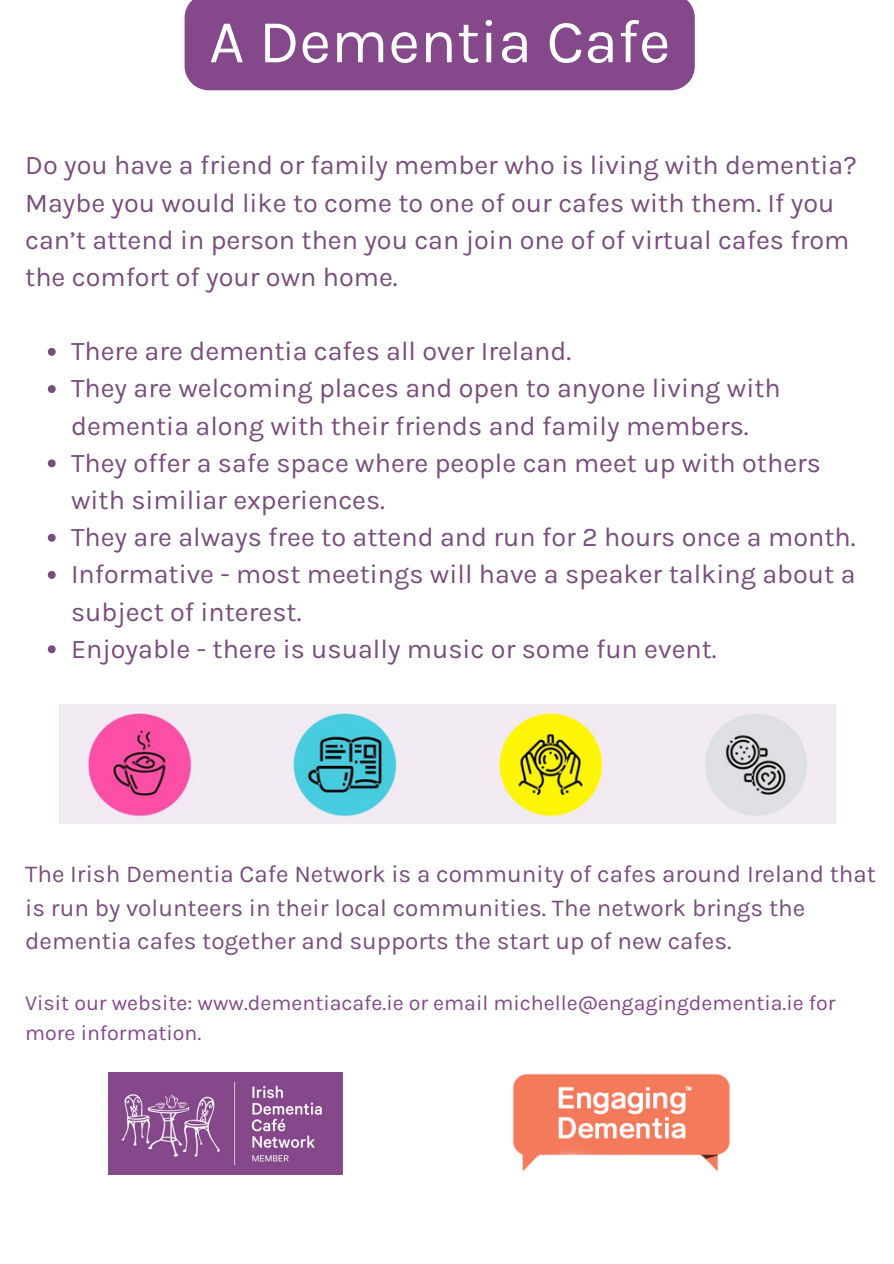
<style>
.page{position:relative;width:894px;height:1264px;background:#fff}
.page>*{position:absolute;margin:0;border:0;box-sizing:border-box;transform-origin:0 0}
.t1{font:61.35px "Karla";color:#fff}
.t2{font:27px/37.2px "Karla";color:#794d7c}
.t3{font:24.15px/33.8px "Karla";color:#794d7c}
.t4{font:21.3px/29.2px "Karla";color:#85488b}
</style>
<div class="page">
<svg style="left:48px;top:348px;width:8px;height:8px"></svg>
<svg style="left:48px;top:385px;width:8px;height:8px"></svg>
<svg style="left:48px;top:459px;width:8px;height:8px"></svg>
<svg style="left:48px;top:534px;width:8px;height:7px"></svg>
<svg style="left:48px;top:571px;width:8px;height:8px"></svg>
<svg style="left:48px;top:645px;width:8px;height:8px"></svg>
<img style="left:59px;top:704px;width:776px;height:119px">
<img style="left:512px;top:1073px;width:218px;height:99px">
<img style="left:109px;top:1072px;width:233px;height:102px">
<div style="left:184px;top:0;width:510px;height:90px;background:#85488b"></div>
<p class="t1" style="left:209px;top:6px;width:462px">A Dementia Cafe</p>
<p class="t2" style="left:25px;top:147px;width:832px">Do you have a friend or family member who is living with dementia?<br>Maybe you would like to come to one of our cafes with them. If you can’t attend in person then you can join one of of virtual cafes from the comfort of your own home.</p>
<p class="t2" style="left:71px;top:333px;width:501px">There are dementia cafes all over Ireland.</p>
<p class="t2" style="left:71px;top:370px;width:711px">They are welcoming places and open to anyone living with dementia along with their friends and family members.</p>
<p class="t2" style="left:71px;top:444px;width:751px">They offer a safe space where people can meet up with others with similiar experiences.</p>
<p class="t2" style="left:71px;top:518px;width:785px">They are always free to attend and run for 2 hours once a month.</p>
<p class="t2" style="left:71px;top:556px;width:785px">Informative - most meetings will have a speaker talking about a subject of interest.</p>
<p class="t2" style="left:71px;top:630px;width:647px">Enjoyable - there is usually music or some fun event.</p>
<p class="t3" style="left:25px;top:857px;width:852px">The Irish Dementia Cafe Network is a community of cafes around Ireland that is run by volunteers in their local communities. The network brings the dementia cafes together and supports the start up of new cafes.</p>
<p class="t4" style="left:25px;top:988px;width:811px">Visit our website: www.dementiacafe.ie or email michelle@engagingdementia.ie for more information.</p>
</div>
